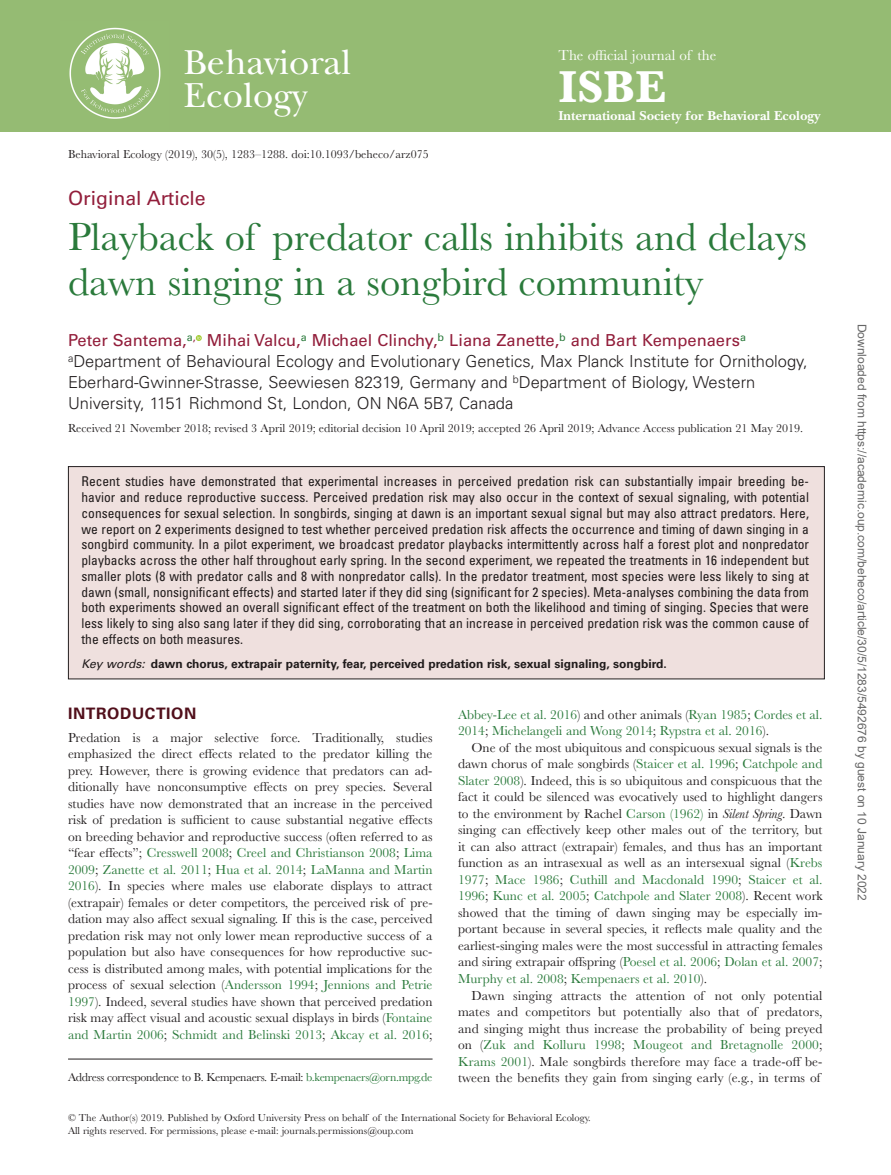
<style>
.page{position:relative;width:891px;height:1175px;background:#fff}
.page>*{position:absolute;margin:0;border:0;box-sizing:border-box;transform-origin:0 0}
.t1{font:700 46.35px "Baskerville MT Std";color:#fff}
.t2{font:40.5px/45px "Baskerville MT Std";color:#2a7a3b}
.t3{font:36.15px/33px "New Baskerville Std";color:#fff}
.t4{font:19.5px "Univers LT Std";color:#921d3a}
.t5{font:300 16.5px/21px "Univers LT Std";color:#231f20}
.t6{font:700 15.75px "Univers LT Std";letter-spacing:.04em;color:#510f1b}
.t7{font:15px "Baskerville MT Std";color:#fff}
.t8{font:13.5px/16.5px "Baskerville MT Std";color:#231f20;text-align:justify}
.t9{font:condensed 13.5px/15.8px "Univers LT Std";color:#231f20;text-align:justify}
.t10{font:13.5px/16.5px "Baskerville MT Std";color:#2a7a3b}
.t11{font:700 13.5px "New Baskerville Std";color:#fff}
.t12{font:12px "Baskerville MT Std";color:#231f20}
.t13{font:12px "Arial";color:#666}
.t14{font:700 12px "Univers LT Std";color:#231f20}
.t15{font:12px "Baskerville MT Std";letter-spacing:-.025em;color:#231f20}
.t16{font:10.5px/13.5px "Baskerville MT Std";color:#231f20}
.s1{font-weight:400;color:#921d3a}
.s2{font-weight:400;font-style:italic}
.s3{color:#2a7a3b}
.s4{color:#231f20}
.s5{font-style:italic}
</style>
<div class="page">
<div style="left:0;top:0;width:891px;height:131px;background:#95bb73"></div>
<img style="left:69px;top:27px;width:92px;height:92px">
<hr style="left:68px;top:1058px;width:365px;height:1px;background:#231f20">
<svg style="left:196px;top:335px;width:6px;height:6px"></svg>
<div style="left:68px;top:466px;width:756px;height:213px;background:#efe0de"></div>
<div style="left:68px;top:466px;width:757px;height:213px;border:1px solid #231f20"></div>
<h3 class="t3" style="left:184px;top:46px;width:169px">Behavioral<br>Ecology</h3>
<p class="t7" style="left:558px;top:46px;width:160px">The official journal of the</p>
<h1 class="t1" style="left:558px;top:61px;width:109px">ISBE</h1>
<p class="t11" style="left:558px;top:107px;width:263px">International Society for Behavioral Ecology</p>
<p class="t12" style="left:68px;top:147px;width:362px">Behavioral Ecology (2019), 30(5), 1283–1288. doi:10.1093/beheco/arz075</p>
<h3 class="t4" style="left:68px;top:187px;width:139px">Original Article</h3>
<h2 class="t2" style="left:68px;top:215px;width:741px">Playback of predator calls inhibits and delays dawn singing in a songbird community</h2>
<p class="t5" style="left:68px;top:330px;width:741px"><span class="s1">Peter Santema,</span><sup>a</sup><sup>,</sup> <span class="s1">Mihai Valcu,</span><sup>a</sup> <span class="s1">Michael Clinchy,</span><sup>b</sup> <span class="s1">Liana Zanette,</span><sup>b</sup> <span class="s1">and Bart Kempenaers</span><sup>a </sup><sup>a</sup>Department of Behavioural Ecology and Evolutionary Genetics, Max Planck Institute for Ornithology, Eberhard-Gwinner-Strasse, Seewiesen 82319, Germany and <sup>b</sup>Department of Biology, Western University, 1151 Richmond St, London, ON N6A 5B7, Canada</p>
<p class="t12" style="left:68px;top:421px;width:737px">Received 21 November 2018; revised 3 April 2019; editorial decision 10 April 2019; accepted 26 April 2019; Advance Access publication 21 May 2019.</p>
<p class="t9" style="left:82px;top:473px;width:729px">Recent studies have demonstrated that experimental increases in perceived predation risk can substantially impair breeding be&shy;havior and reduce reproductive success. Perceived predation risk may also occur in the context of sexual signaling, with potential consequences for sexual selection. In songbirds, singing at dawn is an important sexual signal but may also attract predators. Here, we report on 2 experiments designed to test whether perceived predation risk affects the occurrence and timing of dawn singing in a songbird community. In a pilot experiment, we broadcast predator playbacks intermittently across half a forest plot and nonpredator playbacks across the other half throughout early spring. In the second experiment, we repeated the treatments in 16 independent but smaller plots (8 with predator calls and 8 with nonpredator calls). In the predator treatment, most species were less likely to sing at dawn (small, nonsignificant effects) and started later if they did sing (significant for 2 species). Meta-analyses combining the data from both experiments showed an overall significant effect of the treatment on both the likelihood and timing of singing. Species that were less likely to sing also sang later if they did sing, corroborating that an increase in perceived predation risk was the common cause of the effects on both measures.</p>
<p class="t14" style="left:82px;top:656px;width:587px"><span class="s2">Key words:</span> dawn chorus, extrapair paternity, fear, perceived predation risk, sexual signaling, songbird.</p>
<p class="t6" style="left:68px;top:704px;width:130px">INTRODUCTION</p>
<p class="t8" style="left:68px;top:729px;width:366px">Predation is a major selective force. Traditionally, studies emphasized the direct effects related to the predator killing the prey. However, there is growing evidence that predators can ad&shy;ditionally have nonconsumptive effects on prey species. Several studies have now demonstrated that an increase in the perceived risk of predation is sufficient to cause substantial negative effects on breeding behavior and reproductive success (often referred to as “fear effects”; <span class="s3">Cresswell 2008</span>; <span class="s3">Creel and Christianson 2008</span>; <span class="s3">Lima 2009</span>; <span class="s3">Zanette et al. 2011</span>; <span class="s3">Hua et al. 2014</span>; <span class="s3">LaManna and Martin 2016</span>). In species where males use elaborate displays to attract (extrapair) females or deter competitors, the perceived risk of pre&shy;dation may also affect sexual signaling. If this is the case, perceived predation risk may not only lower mean reproductive success of a population but also have consequences for how reproductive suc&shy;cess is distributed among males, with potential implications for the process of sexual selection (<span class="s3">Andersson 1994</span>; <span class="s3">Jennions and Petrie 1997</span>). Indeed, several studies have shown that perceived predation risk may affect visual and acoustic sexual displays in birds (<span class="s3">Fontaine and Martin 2006</span>; <span class="s3">Schmidt and Belinski 2013</span>; <span class="s3">Akcay et al. 2016</span>;</p>
<p class="t10" style="left:458px;top:706px;width:366px">Abbey-Lee et al. 2016<span class="s4">) and other animals (</span>Ryan 1985<span class="s4">;</span> Cordes et al.<br>2014<span class="s4">;</span> Michelangeli and Wong 2014<span class="s4">;</span> Rypstra et al. 2016<span class="s4">).</span></p>
<p class="t8" style="left:458px;top:739px;width:366px;text-indent:14px">One of the most ubiquitous and conspicuous sexual signals is the dawn chorus of male songbirds (<span class="s3">Staicer et al. 1996</span>; <span class="s3">Catchpole and Slater 2008</span>). Indeed, this is so ubiquitous and conspicuous that the fact it could be silenced was evocatively used to highlight dangers to the environment by Rachel <span class="s3">Carson (1962)</span> in <span class="s5">Silent Spring</span>. Dawn singing can effectively keep other males out of the territory, but it can also attract (extrapair) females, and thus has an important function as an intrasexual as well as an intersexual signal (<span class="s3">Krebs 1977</span>; <span class="s3">Mace 1986</span>; <span class="s3">Cuthill and Macdonald 1990</span>; <span class="s3">Staicer et al.<br>1996</span>; <span class="s3">Kunc et al. 2005</span>; <span class="s3">Catchpole and Slater 2008</span>). Recent work showed that the timing of dawn singing may be especially im&shy;portant because in several species, it reflects male quality and the earliest-singing males were the most successful in attracting females and siring extrapair offspring (<span class="s3">Poesel et al. 2006</span>; <span class="s3">Dolan et al. 2007</span>; <span class="s3">Murphy et al. 2008</span>; <span class="s3">Kempenaers et al. 2010</span>).</p>
<p class="t8" style="left:458px;top:986px;width:366px;text-indent:14px">Dawn singing attracts the attention of not only potential mates and competitors but potentially also that of predators, and singing might thus increase the probability of being preyed on (<span class="s3">Zuk and Kolluru 1998</span>; <span class="s3">Mougeot and Bretagnolle 2000</span>; <span class="s3">Krams 2001</span>). Male songbirds therefore may face a trade-off be&shy;tween the benefits they gain from singing early (e.g., in terms of</p>
<p class="t15" style="left:68px;top:1070px;width:366px">Address correspondence to B. Kempenaers. E-mail: <span class="s3">b.kempenaers@orn.mpg.de</span></p>
<p class="t16" style="left:68px;top:1110px;width:524px">© The Author(s) 2019. Published by Oxford University Press on behalf of the International Society for Behavioral Ecology.<br>All rights reserved. For permissions, please e-mail: journals.permissions@oup.com</p>
<p class="t13" style="left:866px;top:324px;width:578px;rotate:90deg">Downloaded from https://academic.oup.com/beheco/article/30/5/1283/5492676 by guest on 10 January 2022</p>
</div>
